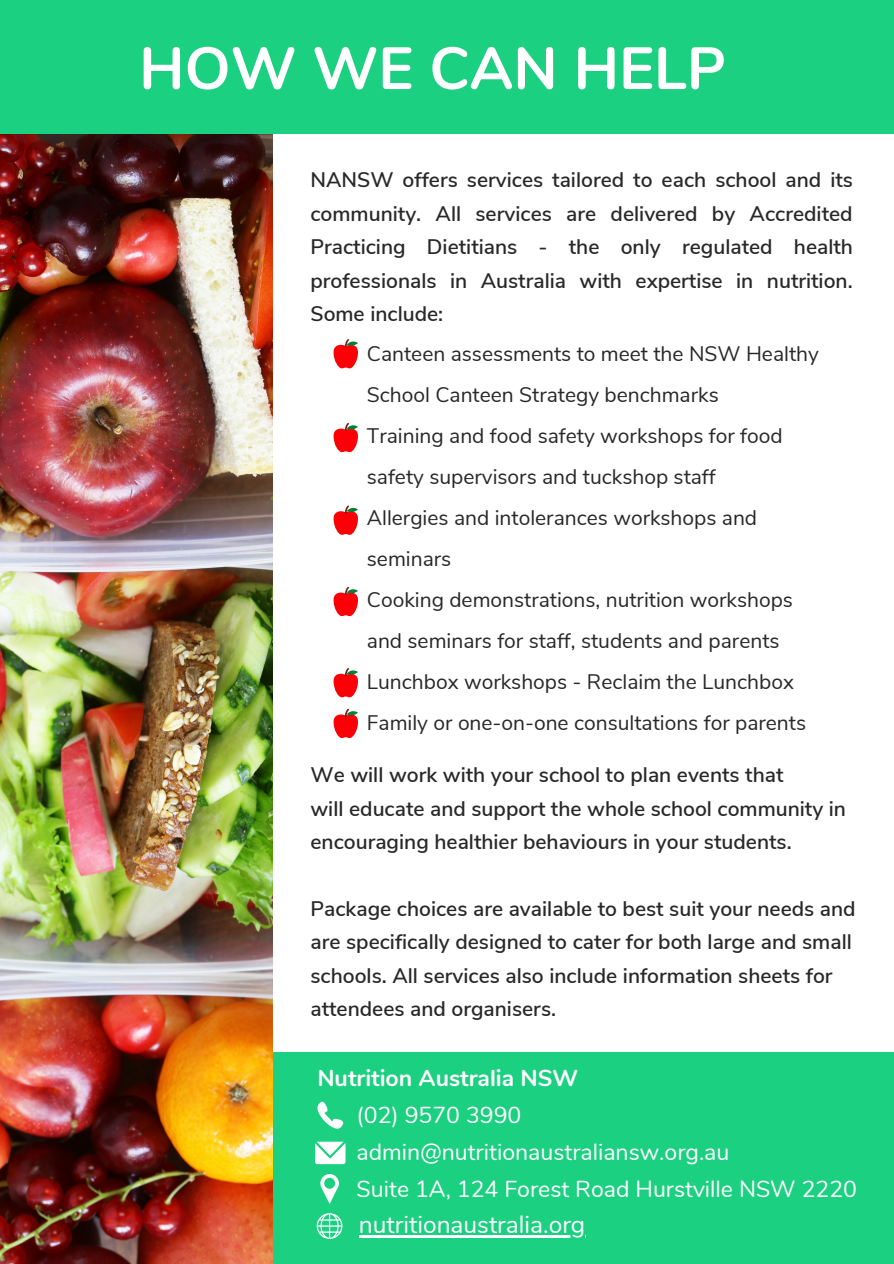
<style>
.page{position:relative;width:894px;height:1264px;background:#fff}
.page>*{position:absolute;margin:0;border:0;box-sizing:border-box;transform-origin:0 0}
.t1{font:700 59.25px "Nunito";color:#fff}
.t2{font:24.45px "Nunito";color:#fff}
.t3{font:23.1px/36.9px "Nunito";color:#fff}
.t4{font:700 23.1px "Nunito";color:#fff}
.t5{font:600 21px/33.3px "Nunito Sans";color:#282828}
.t6{font:21px/41px "Nunito Sans";color:#282828}
</style>
<div class="page">
<div style="left:235px;top:1052px;width:658px;height:211px;background:#1bd080"></div>
<img style="left:0;top:134px;width:272px;height:1129px">
<div style="left:0;top:0;width:893px;height:134px;background:#1bd080"></div>
<hr style="left:359px;top:1235px;width:226px;height:2px;background:#fff">
<svg style="left:317px;top:1101px;width:26px;height:27px"></svg>
<svg style="left:315px;top:1141px;width:30px;height:23px"></svg>
<svg style="left:320px;top:1174px;width:19px;height:29px"></svg>
<svg style="left:316px;top:1213px;width:26px;height:25px"></svg>
<svg style="left:333px;top:423px;width:25px;height:29px"></svg>
<svg style="left:333px;top:339px;width:25px;height:29px"></svg>
<svg style="left:333px;top:587px;width:25px;height:29px"></svg>
<svg style="left:333px;top:668px;width:25px;height:29px"></svg>
<svg style="left:333px;top:708px;width:25px;height:30px"></svg>
<svg style="left:333px;top:505px;width:25px;height:30px"></svg>
<h1 class="t1" style="left:139px;top:29px;width:588px">HOW WE CAN HELP</h1>
<p class="t5" style="left:310px;top:164px;width:544px;text-align:justify">NANSW offers services tailored to each school and its community. All services are delivered by Accredited Practicing Dietitians - the only regulated health professionals in Australia with expertise in nutrition.<br>Some include:</p>
<p class="t6" style="left:367px;top:334px;width:453px">Canteen assessments to meet the NSW Healthy School Canteen Strategy benchmarks<br>Training and food safety workshops for food safety supervisors and tuckshop staff<br>Allergies and intolerances workshops and seminars<br>Cooking demonstrations, nutrition workshops and seminars for staff, students and parents Lunchbox workshops - Reclaim the Lunchbox Family or one-on-one consultations for parents</p>
<p class="t5" style="left:310px;top:758px;width:537px">We will work with your school to plan events that<br>will educate and support the whole school community in encouraging healthier behaviours in your students.</p>
<p class="t5" style="left:310px;top:892px;width:546px">Package choices are available to best suit your needs and are specifically designed to cater for both large and small schools. All services also include information sheets for attendees and organisers.</p>
<p class="t4" style="left:317px;top:1062px;width:262px">Nutrition Australia NSW</p>
<p class="t3" style="left:356px;top:1096px;width:501px">(02) 9570 3990 admin@nutritionaustraliansw.org.au<br>Suite 1A, 124 Forest Road Hurstville NSW 2220</p>
<p class="t2" style="left:359px;top:1208px;width:228px">nutritionaustralia.org</p>
</div>
